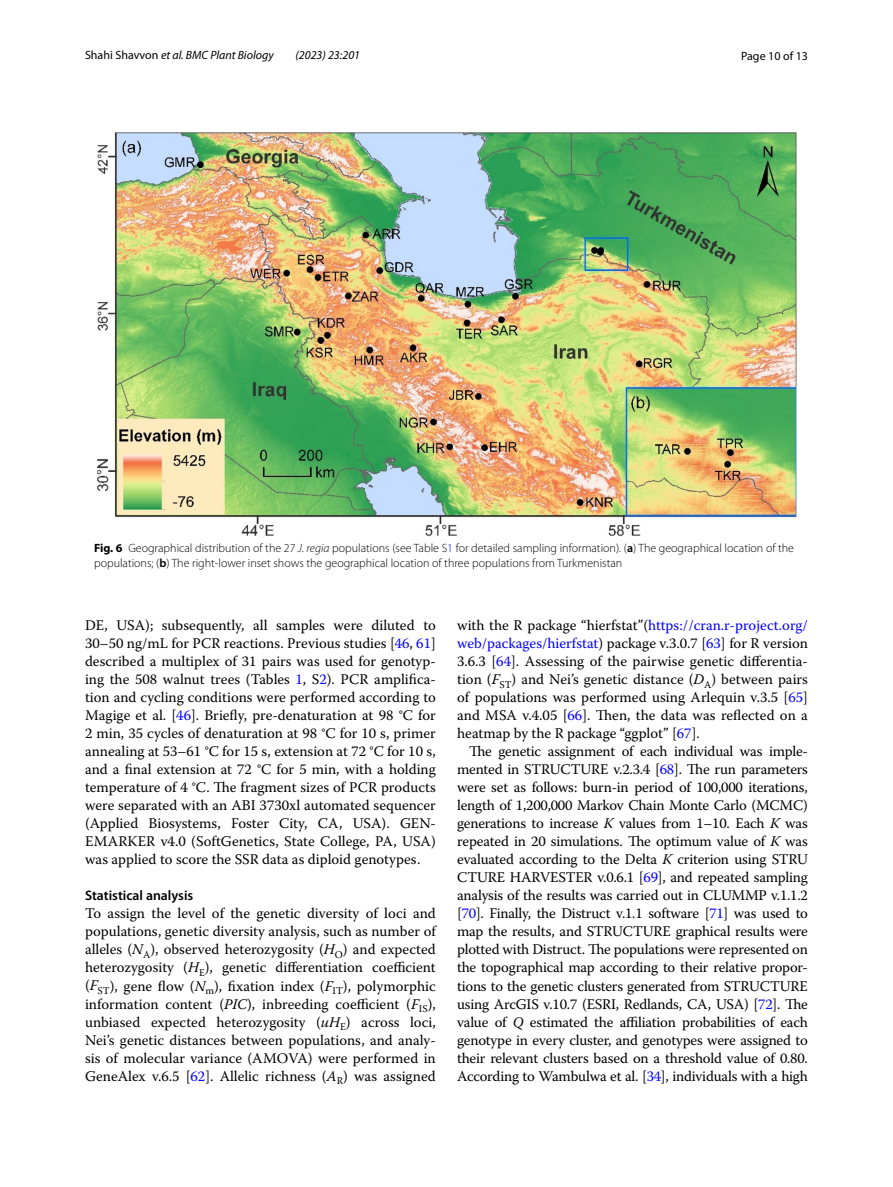
<style>
.page{position:relative;width:893px;height:1187px;background:#fff}
.page>*{position:absolute;margin:0;border:0;box-sizing:border-box;transform-origin:0 0}
.t1{font:14.7px/18px "Warnock Pro";color:#000;text-align:justify}
.t2{font:600 13.8px "Myriad Pro";color:#000}
.t3{font:300 12px/15px "Myriad Pro";color:#000}
.t4{font:italic 12px "Myriad Pro";color:#000}
.t5{font:12px "Myriad Pro";color:#000}
.s1{font-style:normal}
.s2{font-weight:700}
.s3{font-style:italic}
.s4{color:#00f}
.s5{font-weight:600}
</style>
<div class="page">
<img style="left:97px;top:133px;width:700px;height:404px">
<p class="t4" style="left:85px;top:48px;width:190px"><span class="s1">Shahi Shavvon</span> et al. BMC Plant Biology</p>
<p class="t4" style="left:295px;top:48px;width:66px">(2023) 23:201</p>
<p class="t5" style="left:741px;top:48px;width:68px">Page 10 of 13</p>
<p class="t3" style="left:94px;top:540px;width:702px"><span class="s2">Fig. 6</span> Geographical distribution of the 27 <span class="s3">J</span>. <span class="s3">regia</span> populations (see Table S<span class="s4">1</span> for detailed sampling information). (<span class="s5">a</span>) The geographical location of the populations; (<span class="s5">b</span>) The right-lower inset shows the geographical location of three populations from Turkmenistan</p>
<p class="t1" style="left:85px;top:616px;width:352px">DE, USA); subsequently, all samples were diluted to 30–50 ng/mL for PCR reactions. Previous studies [<span class="s4">46</span>, <span class="s4">61</span>] described a multiplex of 31 pairs was used for genotyp&shy;ing the 508 walnut trees (Tables <span class="s4">1</span>, S<span class="s4">2</span>). PCR amplifica&shy;tion and cycling conditions were performed according to Magige et al. [<span class="s4">46</span>]. Briefly, pre-denaturation at 98 °C for 2 min, 35 cycles of denaturation at 98 °C for 10 s, primer annealing at 53–61 °C for 15 s, extension at 72 °C for 10 s, and a final extension at 72 °C for 5 min, with a holding temperature of 4 °C. The fragment sizes of PCR products were separated with an ABI 3730xl automated sequencer (Applied Biosystems, Foster City, CA, USA). GEN-EMARKER v4.0 (SoftGenetics, State College, PA, USA) was applied to score the SSR data as diploid genotypes.</p>
<p class="t2" style="left:85px;top:887px;width:110px">Statistical analysis</p>
<p class="t1" style="left:85px;top:904px;width:352px">To assign the level of the genetic diversity of loci and populations, genetic diversity analysis, such as number of alleles (<span class="s3">N</span><sub>A</sub>), observed heterozygosity (<span class="s3">H</span><sub>O</sub>) and expected heterozygosity (<span class="s3">H</span><sub>E</sub>), genetic differentiation coefficient (<span class="s3">F</span><sub>ST</sub>), gene flow (<span class="s3">N</span><sub>m</sub>), fixation index (<span class="s3">F</span><sub>IT</sub>), polymorphic information content (<span class="s3">PIC</span>), inbreeding coefficient (<span class="s3">F</span><sub>IS</sub>), unbiased expected heterozygosity (<span class="s3">uH</span><sub>E</sub>) across loci, Nei’s genetic distances between populations, and analy&shy;sis of molecular variance (AMOVA) were performed in GeneAlex v.6.5 [<span class="s4">62</span>]. Allelic richness (<span class="s3">A</span><sub>R</sub>) was assigned</p>
<p class="t1" style="left:457px;top:616px;width:352px">with the R package “hierfstat”(<span class="s4">https://cran.r-project.org/ web/packages/hierfstat</span>) package v.3.0.7 [<span class="s4">63</span>] for R version 3.6.3 [<span class="s4">64</span>]. Assessing of the pairwise genetic differentia&shy;tion (<span class="s3">F</span><sub>ST</sub>) and Nei’s genetic distance (<span class="s3">D</span><sub>A</sub>) between pairs of populations was performed using Arlequin v.3.5 [<span class="s4">65</span>] and MSA v.4.05 [<span class="s4">66</span>]. Then, the data was reflected on a heatmap by the R package “ggplot” [<span class="s4">67</span>].</p>
<p class="t1" style="left:457px;top:742px;width:352px;text-indent:12px">The genetic assignment of each individual was imple&shy;mented in STRUCTURE v.2.3.4 [<span class="s4">68</span>]. The run parameters were set as follows: burn-in period of 100,000 iterations, length of 1,200,000 Markov Chain Monte Carlo (MCMC) generations to increase <span class="s3">K</span> values from 1–10. Each <span class="s3">K</span> was repeated in 20 simulations. The optimum value of <span class="s3">K</span> was evaluated according to the Delta <span class="s3">K</span> criterion using STRU CTURE HARVESTER v.0.6.1 [<span class="s4">69</span>], and repeated sampling analysis of the results was carried out in CLUMMP v.1.1.2 [<span class="s4">70</span>]. Finally, the Distruct v.1.1 software [<span class="s4">71</span>] was used to map the results, and STRUCTURE graphical results were plotted with Distruct. The populations were represented on the topographical map according to their relative propor&shy;tions to the genetic clusters generated from STRUCTURE using ArcGIS v.10.7 (ESRI, Redlands, CA, USA) [<span class="s4">72</span>]. The value of <span class="s3">Q</span> estimated the affiliation probabilities of each genotype in every cluster, and genotypes were assigned to their relevant clusters based on a threshold value of 0.80.<br>According to Wambulwa et al. [<span class="s4">34</span>], individuals with a high</p>
</div>
